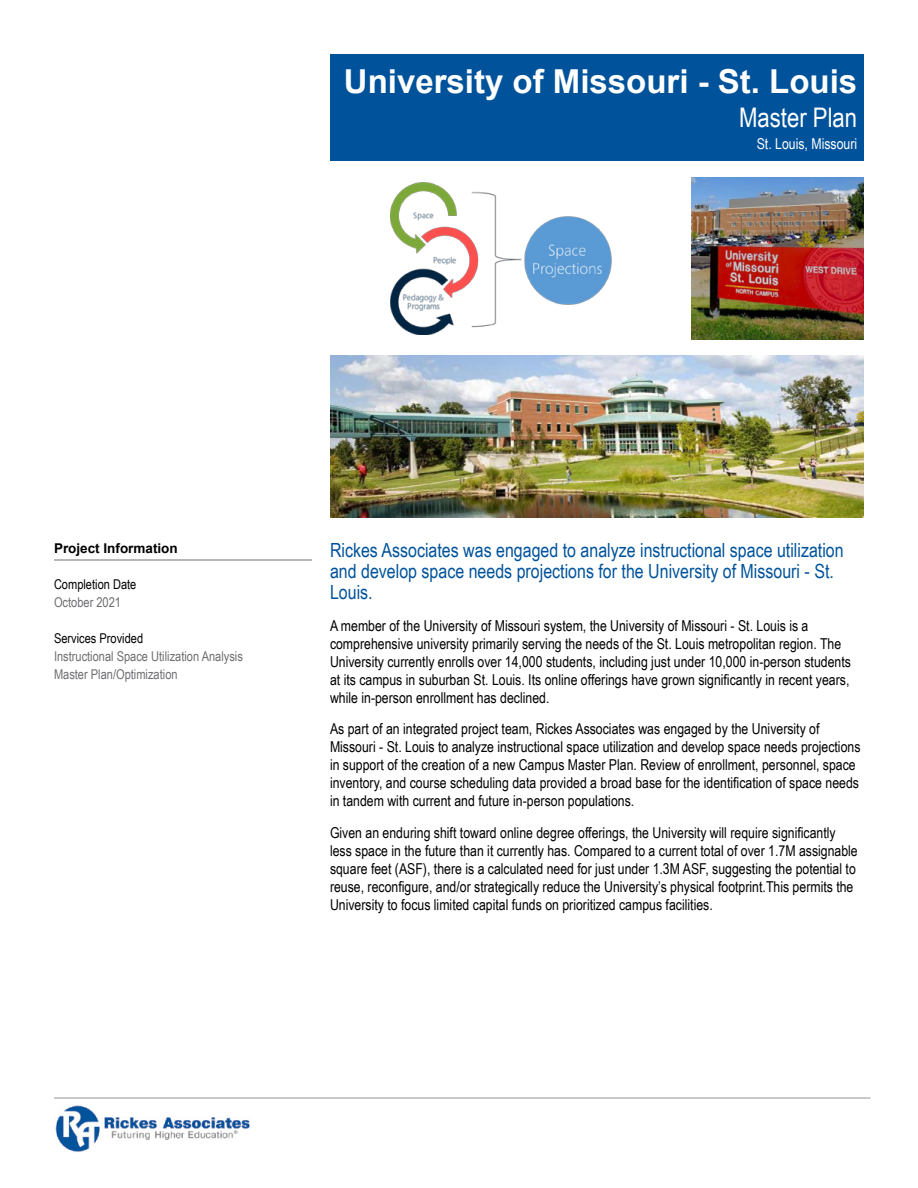
<style>
.page{position:relative;width:918px;height:1188px;background:#fff}
.page>*{position:absolute;margin:0;border:0;box-sizing:border-box;transform-origin:0 0}
.t1{font:700 33px "Arial";color:#fff}
.t2{font:27px "Arial Narrow";color:#fff}
.t3{font:19.5px/21px "Arial Narrow";color:#00539b}
.t4{font:15px/18px "Arial Narrow";color:#000}
.t5{font:15px "Arial Narrow";color:#fff}
.t6{font:13.5px/18px "Arial Narrow";color:#6d6e71}
.t7{font:13.5px "Arial Narrow";color:#000}
.t8{font:700 13.5px "Arial";color:#000}
</style>
<div class="page">
<hr style="left:54px;top:1097px;width:816px;height:2px;background:#b6b8ba">
<img style="left:55px;top:1105px;width:195px;height:47px">
<hr style="left:54px;top:560px;width:258px;height:1px;background:#6d6e71">
<img style="left:330px;top:355px;width:534px;height:162px">
<img style="left:691px;top:177px;width:173px;height:162px">
<img style="left:391px;top:182px;width:221px;height:152px">
<div style="left:330px;top:54px;width:534px;height:107px;background:#00539b"></div>
<h1 class="t1" style="left:344px;top:58px;width:515px">University of Missouri - St. Louis</h1>
<h2 class="t2" style="left:739px;top:97px;width:120px">Master Plan</h2>
<p class="t5" style="left:757px;top:133px;width:102px">St. Louis, Missouri</p>
<p class="t8" style="left:54px;top:539px;width:125px">Project Information</p>
<p class="t7" style="left:54px;top:574px;width:84px">Completion Date</p>
<p class="t6" style="left:54px;top:593px;width:69px">October 2021</p>
<p class="t7" style="left:54px;top:628px;width:91px">Services Provided</p>
<p class="t6" style="left:54px;top:647px;width:190px">Instructional Space Utilization Analysis<br>Master Plan/Optimization</p>
<h3 class="t3" style="left:330px;top:539px;width:515px">Rickes Associates was engaged to analyze instructional space utilization and develop space needs projections for the University of Missouri - St.<br>Louis.</h3>
<p class="t4" style="left:330px;top:616px;width:522px">A member of the University of Missouri system, the University of Missouri - St. Louis is a comprehensive university primarily serving the needs of the St. Louis metropolitan region. The University currently enrolls over 14,000 students, including just under 10,000 in-person students at its campus in suburban St. Louis. Its online offerings have grown significantly in recent years, while in-person enrollment has declined.</p>
<p class="t4" style="left:330px;top:720px;width:532px">As part of an integrated project team, Rickes Associates was engaged by the University of Missouri - St. Louis to analyze instructional space utilization and develop space needs projections in support of the creation of a new Campus Master Plan. Review of enrollment, personnel, space inventory, and course scheduling data provided a broad base for the identification of space needs in tandem with current and future in-person populations.</p>
<p class="t4" style="left:330px;top:823px;width:529px">Given an enduring shift toward online degree offerings, the University will require significantly less space in the future than it currently has. Compared to a current total of over 1.7M assignable square feet (ASF), there is a calculated need for just under 1.3M ASF, suggesting the potential to reuse, reconfigure, and/or strategically reduce the University’s physical footprint.This permits the University to focus limited capital funds on prioritized campus facilities.</p>
</div>
